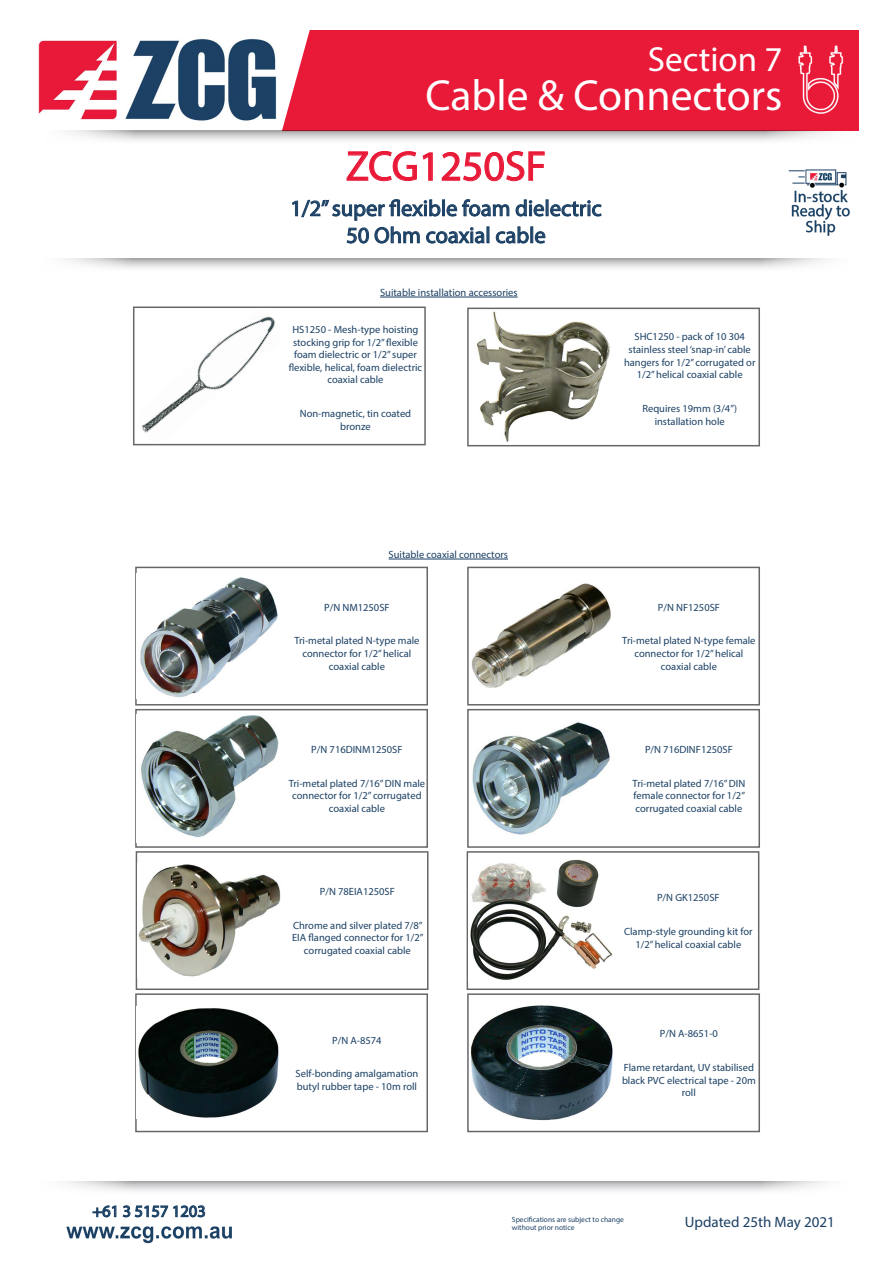
<style>
.page{position:relative;width:893px;height:1263px;background:#fff}
.page>*{position:absolute;margin:0;border:0;box-sizing:border-box;transform-origin:0 0}
.t1{font:43.65px "Myriad Pro";color:#fff}
.t2{font:42px "Myriad Pro";color:#e91938}
.t3{font:34.95px "Myriad Pro";color:#fff}
.t4{font:22.5px/27px "Myriad Pro";color:#1b4064;text-align:center}
.t5{font:16.5px "Myriad Pro";color:#1b4064}
.t6{font:15px "Myriad Pro";color:#1b4064}
.t7{font:10.5px/12.6px "Myriad Pro";color:#1b4064;text-align:center}
.t8{font:7.5px "Myriad Pro";color:#1b4064}
</style>
<div class="page">
<img style="left:66px;top:1226px;width:166px;height:17px">
<svg style="left:92px;top:1205px;width:114px;height:13px"></svg>
<svg style="left:64px;top:1181px;width:764px;height:10px"></svg>
<svg style="left:65px;top:259px;width:762px;height:10px"></svg>
<div style="left:273px;top:30px;width:586px;height:101px;background:#e91938"></div>
<svg style="left:68px;top:131px;width:764px;height:10px"></svg>
<svg style="left:292px;top:151px;width:310px;height:113px"></svg>
<img style="left:38px;top:34px;width:244px;height:91px">
<img style="left:788px;top:169px;width:62px;height:67px">
<img style="left:785px;top:44px;width:72px;height:72px">
<div style="left:133px;top:306px;width:293px;height:139px;border:2px solid #67676a"></div>
<img style="left:141px;top:316px;width:134px;height:117px">
<div style="left:135px;top:567px;width:293px;height:138px;border:2px solid #67676a"></div>
<div style="left:135px;top:709px;width:293px;height:139px;border:2px solid #67676a"></div>
<div style="left:136px;top:851px;width:292px;height:139px;border:2px solid #67676a"></div>
<div style="left:135px;top:993px;width:293px;height:139px;border:2px solid #67676a"></div>
<div style="left:467px;top:567px;width:293px;height:138px;border:2px solid #67676a"></div>
<div style="left:467px;top:709px;width:293px;height:139px;border:2px solid #67676a"></div>
<div style="left:467px;top:993px;width:293px;height:139px;border:2px solid #67676a"></div>
<div style="left:467px;top:851px;width:292px;height:139px;border:2px solid #67676a"></div>
<img style="left:137px;top:574px;width:141px;height:124px">
<img style="left:137px;top:715px;width:142px;height:127px">
<img style="left:137px;top:863px;width:144px;height:114px">
<img style="left:137px;top:1007px;width:142px;height:112px">
<img style="left:469px;top:581px;width:142px;height:110px">
<img style="left:469px;top:719px;width:141px;height:118px">
<img style="left:469px;top:1004px;width:144px;height:117px">
<img style="left:469px;top:859px;width:144px;height:123px">
<hr style="left:389px;top:559px;width:119px;height:1px;background:#1b4064">
<hr style="left:380px;top:297px;width:138px;height:1px;background:#1b4064">
<div style="left:467px;top:308px;width:293px;height:138px;border:2px solid #67676a"></div>
<img style="left:476px;top:311px;width:134px;height:131px">
<p class="t5" style="left:92px;top:1201px;width:115px">+61 3 5157 1203</p>
<p class="t3" style="left:648px;top:38px;width:136px">Section 7</p>
<p class="t1" style="left:425px;top:69px;width:358px">Cable &amp; Connectors</p>
<p class="t2" style="left:346px;top:140px;width:202px">ZCG1250SF</p>
<p class="t4" style="left:290px;top:194px;width:313px">1/2” super flexible foam dielectric<br>50 Ohm coaxial cable</p>
<p class="t7" style="left:380px;top:286px;width:139px">Suitable installation accessories</p>
<p class="t7" style="left:289px;top:323px;width:135px">HS1250 - Mesh-type hoisting stocking grip for 1/2” flexible foam dielectric or 1/2” super flexible, helical, foam dielectric coaxial cable</p>
<p class="t7" style="left:300px;top:407px;width:113px">Non-magnetic, tin coated bronze</p>
<p class="t7" style="left:389px;top:548px;width:121px">Suitable coaxial connectors</p>
<p class="t7" style="left:324px;top:601px;width:67px">P/N NM1250SF</p>
<p class="t7" style="left:294px;top:634px;width:127px">Tri-metal plated N-type male connector for 1/2” helical coaxial cable</p>
<p class="t7" style="left:311px;top:743px;width:93px">P/N 716DINM1250SF</p>
<p class="t7" style="left:289px;top:776px;width:138px">Tri-metal plated 7/16” DIN male connector for 1/2” corrugated coaxial cable</p>
<p class="t7" style="left:320px;top:885px;width:77px">P/N 78EIA1250SF</p>
<p class="t7" style="left:292px;top:919px;width:133px">Chrome and silver plated 7/8”<br>EIA flanged connector for 1/2” corrugated coaxial cable</p>
<p class="t7" style="left:332px;top:1034px;width:51px">P/N A-8574</p>
<p class="t7" style="left:296px;top:1067px;width:124px;text-align:left">Self-bonding amalgamation butyl rubber tape - 10m roll</p>
<p class="t7" style="left:624px;top:330px;width:133px">SHC1250 - pack of 10 304 stainless steel ‘snap-in’ cable hangers for 1/2” corrugated or<br>1/2” helical coaxial cable</p>
<p class="t7" style="left:642px;top:402px;width:96px">Requires 19mm (3/4”) installation hole</p>
<p class="t7" style="left:658px;top:601px;width:64px">P/N NF1250SF</p>
<p class="t7" style="left:622px;top:634px;width:135px">Tri-metal plated N-type female connector for 1/2” helical coaxial cable</p>
<p class="t7" style="left:645px;top:743px;width:89px">P/N 716DINF1250SF</p>
<p class="t7" style="left:633px;top:776px;width:114px;text-align:justify">Tri-metal plated 7/16” DIN female connector for 1/2” corrugated coaxial cable</p>
<p class="t7" style="left:657px;top:891px;width:64px">P/N GK1250SF</p>
<p class="t7" style="left:624px;top:925px;width:130px">Clamp-style grounding kit for<br>1/2” helical coaxial cable</p>
<p class="t7" style="left:660px;top:1027px;width:60px">P/N A-8651-0</p>
<p class="t7" style="left:622px;top:1061px;width:135px">Flame retardant, UV stabilised black PVC electrical tape - 20m roll</p>
<p class="t8" style="left:512px;top:1214px;width:113px">Specifications are subject to change</p>
<p class="t8" style="left:512px;top:1223px;width:64px">without prior notice</p>
<p class="t6" style="left:685px;top:1213px;width:152px">Updated 25th May 2021</p>
</div>
